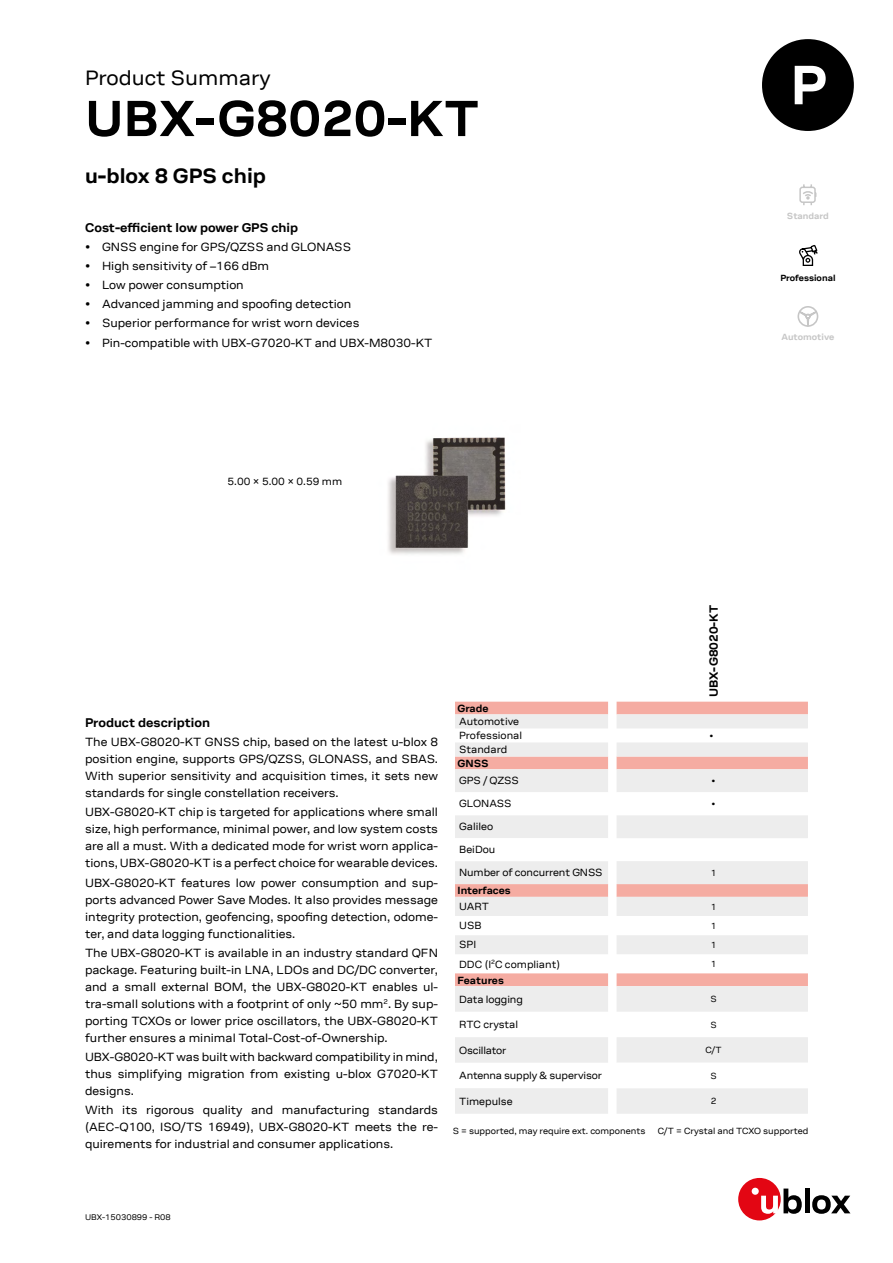
<style>
.page{position:relative;width:893px;height:1263px;background:#fff}
.page>*{position:absolute;margin:0;border:0;box-sizing:border-box;transform-origin:0 0}
.t1{font:700 51px "ublox";color:#000}
.t2{font:700 21px "ublox";color:#000}
.t3{font:21px "ublox";color:#000}
.t4{font:700 12.75px "ublox";color:#000}
.t5{font:12px/17px "ublox";color:#000;text-align:justify}
.t6{font:700 12px "ublox";color:#000}
.t7{font:10.5px/23px "ublox";letter-spacing:-.01em;color:#000}
.t8{font:700 10.5px "ublox";color:#000}
.t9{font:9px "ublox";color:#000}
.t10{font:700 9px "ublox";color:#c6c6c6}
.t11{font:700 9px "ublox";color:#000}
.t12{font:8.25px "ublox";color:#000}
</style>
<div class="page">
<svg style="left:762px;top:39px;width:92px;height:92px"></svg>
<div style="left:738px;top:1178px;width:43px;height:42px;background:#e30613;border-radius:50%"></div>
<div style="left:752px;top:1188px;width:7px;height:7px;background:#fff;border-radius:50%"></div>
<svg style="left:761px;top:1188px;width:41px;height:26px"></svg>
<hr style="left:805px;top:1188px;width:4px;height:25px;background:#000">
<svg style="left:812px;top:1195px;width:38px;height:19px"></svg>
<img style="left:388px;top:437px;width:118px;height:118px">
<div style="left:455px;top:702px;width:353px;height:12px;background:#f5aca2"></div>
<div style="left:455px;top:1088px;width:353px;height:26px;background:#ededed"></div>
<svg style="left:455px;top:714px;width:353px;height:55px;fill:#f5eded"></svg>
<div style="left:455px;top:769px;width:353px;height:23px;background:#ededed"></div>
<svg style="left:455px;top:815px;width:353px;height:248px;fill:#ededed"></svg>
<svg style="left:799px;top:184px;width:18px;height:22px"></svg>
<svg style="left:799px;top:245px;width:19px;height:21px"></svg>
<svg style="left:797px;top:306px;width:22px;height:21px"></svg>
<h2 class="t3" style="left:85px;top:66px;width:187px">Product Summary</h2>
<h1 class="t1" style="left:85px;top:90px;width:395px">UBX-G8020-KT</h1>
<h2 class="t2" style="left:85px;top:164px;width:183px">u-blox 8 GPS chip</h2>
<p class="t4" style="left:85px;top:220px;width:215px">Cost-efficient low power GPS chip</p>
<p class="t5" style="left:85px;top:239px;width:267px">• GNSS engine for GPS/QZSS and GLONASS</p>
<p class="t5" style="left:85px;top:258px;width:186px">• High sensitivity of –166 dBm</p>
<p class="t5" style="left:85px;top:277px;width:160px">• Low power consumption</p>
<p class="t5" style="left:85px;top:296px;width:268px">• Advanced jamming and spoofing detection</p>
<p class="t5" style="left:85px;top:315px;width:276px">• Superior performance for wrist worn devices</p>
<p class="t5" style="left:85px;top:334px;width:349px">• Pin-compatible with UBX-G7020-KT and UBX-M8030-KT</p>
<p class="t7" style="left:228px;top:470px;width:116px">5.00 × 5.00 × 0.59 mm</p>
<p class="t10" style="left:787px;top:211px;width:44px">Standard</p>
<p class="t11" style="left:780px;top:273px;width:57px">Professional</p>
<p class="t10" style="left:781px;top:332px;width:54px">Automotive</p>
<p class="t6" style="left:707px;top:697px;width:94px;rotate:-90deg">UBX-G8020-KT</p>
<p class="t4" style="left:85px;top:716px;width:127px">Product description</p>
<p class="t5" style="left:85px;top:734px;width:354px">The UBX-G8020-KT GNSS chip, based on the latest u‑blox 8 position engine, supports GPS/QZSS, GLONASS, and SBAS.<br>With superior sensitivity and acquisition times, it sets new standards for single constellation receivers.</p>
<p class="t5" style="left:85px;top:804px;width:354px">UBX‑G8020‑KT chip is targeted for applications where small size, high performance, minimal power, and low system costs are all a must. With a dedicated mode for wrist worn applica&shy;tions, UBX‑G8020‑KT is a perfect choice for wearable devices.</p>
<p class="t5" style="left:85px;top:874px;width:354px">UBX‑G8020‑KT features low power consumption and sup&shy;ports advanced Power Save Modes. It also provides message integrity protection, geofencing, spoofing detection, odome&shy;ter, and data logging functionalities.</p>
<p class="t5" style="left:85px;top:944px;width:354px">The UBX‑G8020‑KT is available in an industry standard QFN package. Featuring built-in LNA, LDOs and DC/DC converter, and a small external BOM, the UBX‑G8020‑KT enables ul&shy;tra-small solutions with a footprint of only ~50 mm<sup>2</sup>. By sup&shy;porting TCXOs or lower price oscillators, the UBX‑G8020‑KT further ensures a minimal Total-Cost-of-Ownership.</p>
<p class="t5" style="left:85px;top:1049px;width:354px">UBX‑G8020‑KT was built with backward compatibility in mind, thus simplifying migration from existing u-blox G7020‑KT designs.</p>
<p class="t5" style="left:85px;top:1102px;width:354px">With its rigorous quality and manufacturing standards (AEC-Q100, ISO/TS 16949), UBX‑G8020-KT meets the re&shy;quirements for industrial and consumer applications.</p>
<p class="t8" style="left:458px;top:702px;width:33px">Grade</p>
<p class="t7" style="left:459px;top:715px;width:64px;line-height:14.1px">Automotive<br>Professional</p>
<p class="t9" style="left:709px;top:731px;width:5px">•</p>
<p class="t7" style="left:459px;top:738px;width:50px">Standard</p>
<p class="t8" style="left:458px;top:757px;width:33px">GNSS</p>
<p class="t7" style="left:459px;top:770px;width:61px">GPS / QZSS</p>
<p class="t9" style="left:712px;top:776px;width:5px">•</p>
<p class="t7" style="left:459px;top:793px;width:54px">GLONASS</p>
<p class="t9" style="left:712px;top:799px;width:5px">•</p>
<p class="t7" style="left:459px;top:815px;width:145px">Galileo<br>BeiDou<br>Number of concurrent GNSS</p>
<p class="t9" style="left:711px;top:868px;width:7px">1</p>
<p class="t8" style="left:458px;top:885px;width:55px">Interfaces</p>
<p class="t7" style="left:459px;top:895px;width:31px">UART</p>
<p class="t9" style="left:711px;top:901px;width:7px">1</p>
<p class="t7" style="left:459px;top:914px;width:24px">USB</p>
<p class="t9" style="left:711px;top:921px;width:7px">1</p>
<p class="t7" style="left:459px;top:933px;width:19px">SPI</p>
<p class="t9" style="left:711px;top:940px;width:7px">1</p>
<p class="t7" style="left:459px;top:953px;width:102px">DDC (I<sup>2</sup>C compliant)</p>
<p class="t9" style="left:711px;top:959px;width:7px">1</p>
<p class="t8" style="left:458px;top:974px;width:48px">Features</p>
<p class="t7" style="left:459px;top:988px;width:65px">Data logging</p>
<p class="t9" style="left:710px;top:994px;width:8px">S</p>
<p class="t7" style="left:459px;top:1013px;width:60px">RTC crystal</p>
<p class="t9" style="left:710px;top:1019px;width:8px">S</p>
<p class="t7" style="left:459px;top:1039px;width:49px">Oscillator</p>
<p class="t9" style="left:705px;top:1045px;width:18px">C/T</p>
<p class="t7" style="left:459px;top:1064px;width:144px">Antenna supply &amp; supervisor</p>
<p class="t9" style="left:710px;top:1070px;width:8px">S</p>
<p class="t7" style="left:459px;top:1090px;width:55px">Timepulse</p>
<p class="t9" style="left:711px;top:1096px;width:7px">2</p>
<p class="t9" style="left:453px;top:1126px;width:194px">S = supported, may require ext. components</p>
<p class="t9" style="left:658px;top:1126px;width:152px">C/T = Crystal and TCXO supported</p>
<p class="t12" style="left:85px;top:1213px;width:87px">UBX-15030899 - R08</p>
</div>
